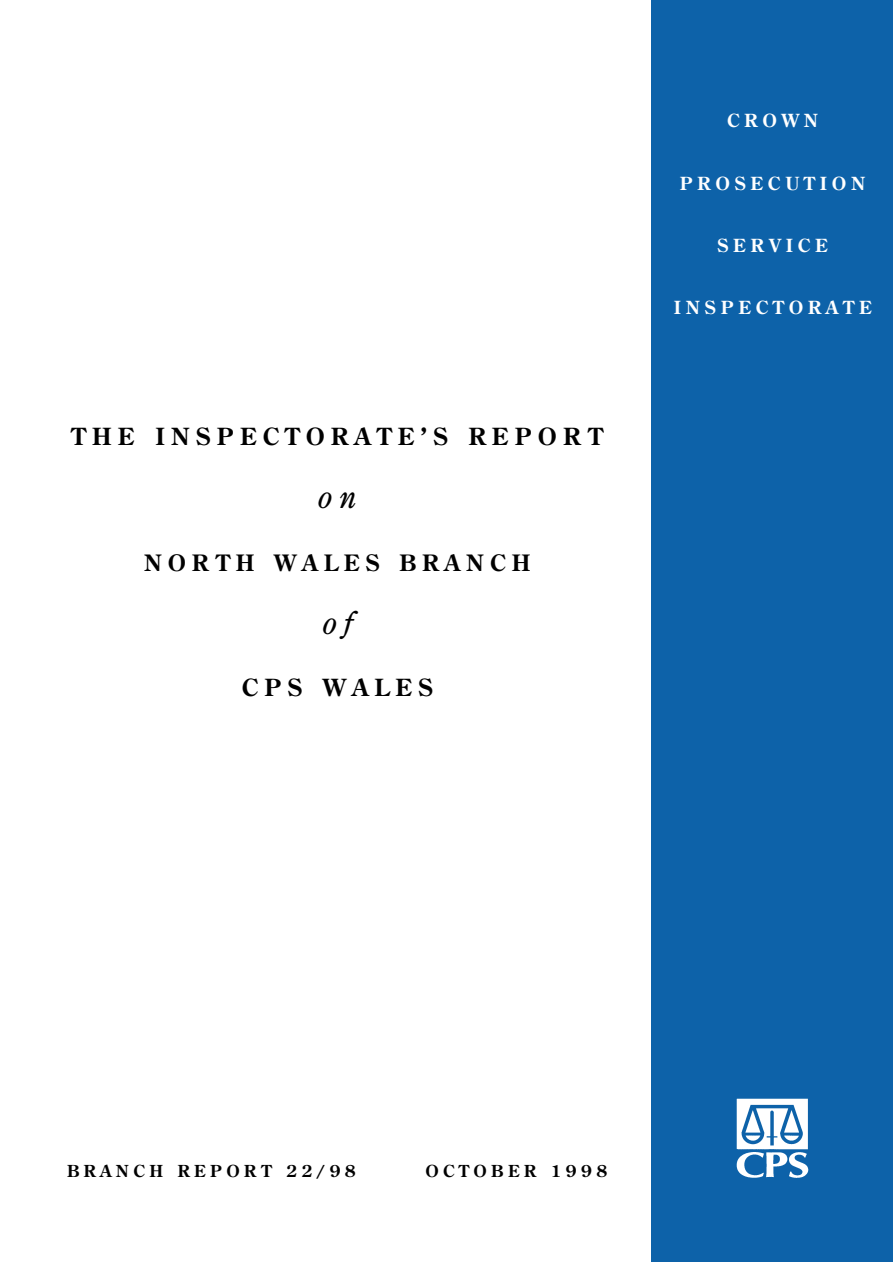
<style>
.page{position:relative;width:893px;height:1262px;background:#fff}
.page>*{position:absolute;margin:0;border:0;box-sizing:border-box;transform-origin:0 0}
.t1{font:italic 31.35px "Century Old Style";color:#000}
.t2{font:700 23.55px "Century Old Style";letter-spacing:.265em;color:#000}
.t3{font:700 22.5px "Century Old Style";letter-spacing:.265em;color:#000}
.t4{font:700 18px "Century Old Style";letter-spacing:.265em;color:#fff}
.t5{font:700 16.5px "Century Old Style";letter-spacing:.265em;color:#000}
</style>
<div class="page">
<div style="left:651px;top:0;width:241px;height:1262px;background:#0d62a9"></div>
<img style="left:736px;top:1098px;width:72px;height:80px">
<h2 class="t2" style="left:72px;top:427px;width:532px">THE INSPECTORATE’S REPORT</h2>
<h1 class="t1" style="left:318px;top:485px;width:41px">on</h1>
<p class="t3" style="left:144px;top:554px;width:388px">NORTH WALES BRANCH</p>
<h1 class="t1" style="left:322px;top:610px;width:31px">of</h1>
<h2 class="t2" style="left:242px;top:679px;width:193px">CPS WALES</h2>
<p class="t4" style="left:727px;top:114px;width:93px">CROWN</p>
<p class="t4" style="left:679px;top:176px;width:187px">PROSECUTION</p>
<p class="t4" style="left:717px;top:238px;width:112px">SERVICE</p>
<p class="t4" style="left:673px;top:300px;width:199px">INSPECTORATE</p>
<p class="t5" style="left:67px;top:1164px;width:290px">BRANCH REPORT 22/98</p>
<p class="t5" style="left:425px;top:1164px;width:183px">OCTOBER 1998</p>
</div>
